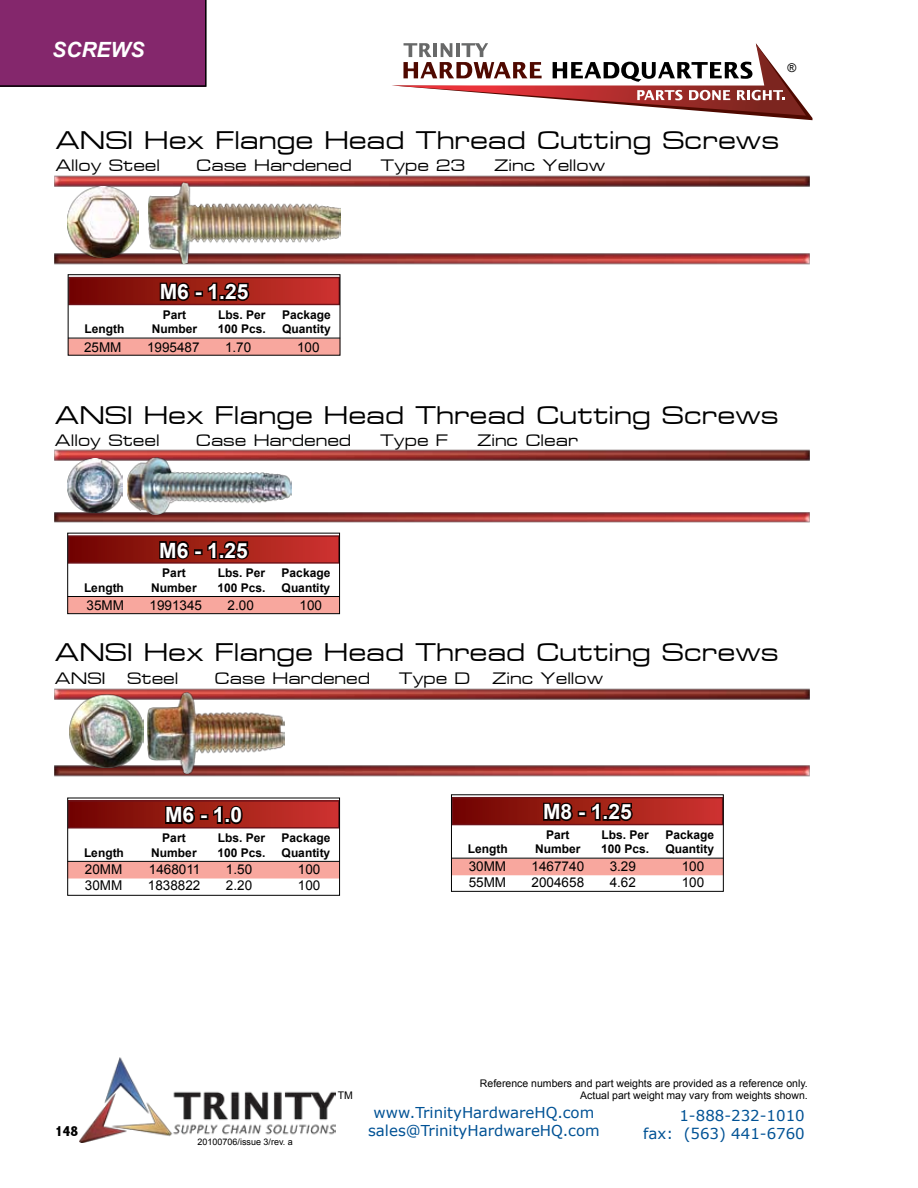
<style>
.page{position:relative;width:918px;height:1188px;background:#fff}
.page>*{position:absolute;margin:0;border:0;box-sizing:border-box;transform-origin:0 0}
.t1{font:30px "Metrostyle Extended";color:#000}
.t2{font:700 21px "Arial";color:#fff}
.t3{font:italic 700 21px "Arial";color:#fff}
.t4{font:19.5px "Metrostyle Extended";color:#000}
.t5{font:15px/18px "Verdana";color:#005295;text-align:center}
.t6{font:800 condensed 15px "Abadi";color:#000}
.t7{font:13.5px "Arial";color:#000}
.t8{font:700 12px "Arial";color:#000}
.t9{font:12px "Arial";color:#000}
.t10{font:10.5px/12.6px "Arial";color:#000;text-align:right}
.t11{font:9px "Arial";color:#000}
</style>
<div class="page">
<div style="left:0;top:0;width:207px;height:87px;background:#84276c"></div>
<svg style="left:392px;top:43px;width:421px;height:77px"></svg>
<img style="left:54px;top:253px;width:756px;height:12px">
<img style="left:55px;top:176px;width:755px;height:11px">
<div style="left:68px;top:339px;width:272px;height:16px;background:#f8a79e"></div>
<hr style="left:68px;top:338px;width:272px;height:1px;background:#000">
<svg style="left:70px;top:279px;width:268px;height:24px;background:#9e1c17"></svg>
<div style="left:68px;top:277px;width:272px;height:28px;border:1px solid #6e1319"></div>
<svg style="left:158px;top:263px;width:34px;height:43px"></svg>
<div style="left:194px;top:291px;width:9px;height:6px;border:3px solid #0d0000"></div>
<svg style="left:206px;top:280px;width:46px;height:23px"></svg>
<img style="left:54px;top:512px;width:756px;height:11px">
<img style="left:54px;top:449px;width:756px;height:12px">
<div style="left:67px;top:597px;width:273px;height:17px;background:#f8a79e"></div>
<hr style="left:67px;top:596px;width:273px;height:1px;background:#000">
<svg style="left:70px;top:537px;width:267px;height:25px;background:#9e1d17"></svg>
<div style="left:68px;top:535px;width:271px;height:29px;border:1px solid #6e1319"></div>
<svg style="left:158px;top:522px;width:33px;height:42px"></svg>
<div style="left:194px;top:549px;width:9px;height:6px;border:3px solid #0d0000"></div>
<svg style="left:206px;top:539px;width:45px;height:22px"></svg>
<img style="left:149px;top:183px;width:192px;height:80px">
<img style="left:68px;top:187px;width:70px;height:70px">
<img style="left:127px;top:457px;width:165px;height:58px">
<img style="left:68px;top:458px;width:54px;height:54px">
<img style="left:54px;top:765px;width:756px;height:12px">
<img style="left:54px;top:688px;width:756px;height:12px">
<img style="left:69px;top:693px;width:74px;height:74px">
<img style="left:148px;top:692px;width:137px;height:81px">
<div style="left:68px;top:862px;width:272px;height:17px;background:#f8a79e;border:2px solid #f8a79e"></div>
<hr style="left:68px;top:861px;width:272px;height:1px;background:#000">
<svg style="left:70px;top:802px;width:267px;height:24px;background:#9e1d17"></svg>
<div style="left:68px;top:800px;width:271px;height:28px;border:1px solid #6e1319"></div>
<svg style="left:164px;top:797px;width:33px;height:32px"></svg>
<div style="left:200px;top:814px;width:8px;height:6px;border:3px solid #0d0000"></div>
<svg style="left:212px;top:804px;width:33px;height:22px"></svg>
<div style="left:451px;top:859px;width:273px;height:16px;background:#f8a79e"></div>
<hr style="left:451px;top:858px;width:273px;height:1px;background:#000">
<svg style="left:454px;top:799px;width:267px;height:24px;background:#9e1c17"></svg>
<div style="left:452px;top:797px;width:271px;height:28px;border:1px solid #6e1319"></div>
<svg style="left:542px;top:794px;width:33px;height:32px"></svg>
<div style="left:578px;top:811px;width:8px;height:6px;border:3px solid #0d0000"></div>
<svg style="left:590px;top:800px;width:45px;height:23px"></svg>
<div style="left:68px;top:274px;width:272px;height:81px;border:1px solid #000"></div>
<div style="left:451px;top:795px;width:273px;height:97px;border:1px solid #000"></div>
<div style="left:67px;top:533px;width:273px;height:81px;border:1px solid #000"></div>
<div style="left:68px;top:798px;width:272px;height:98px;border:1px solid #000"></div>
<img style="left:80px;top:1057px;width:256px;height:85px">
<h2 class="t3" style="left:52px;top:36px;width:94px">SCREWS</h2>
<p class="t9" style="left:788px;top:59px;width:10px">®</p>
<h1 class="t1" style="left:55px;top:124px;width:725px">ANSI Hex Flange Head Thread Cutting Screws</h1>
<h3 class="t4" style="left:55px;top:155px;width:106px">Alloy Steel</h3>
<h3 class="t4" style="left:196px;top:155px;width:157px">Case Hardened</h3>
<h3 class="t4" style="left:381px;top:155px;width:86px">Type 23</h3>
<h3 class="t4" style="left:494px;top:155px;width:113px">Zinc Yellow</h3>
<h2 class="t2" style="left:160px;top:278px;width:90px">M6 - 1.25</h2>
<p class="t8" style="left:163px;top:307px;width:25px">Part</p>
<p class="t8" style="left:218px;top:307px;width:49px">Lbs. Per</p>
<p class="t8" style="left:282px;top:307px;width:50px">Package</p>
<p class="t8" style="left:84px;top:321px;width:41px">Length</p>
<p class="t8" style="left:152px;top:321px;width:47px">Number</p>
<p class="t8" style="left:218px;top:321px;width:50px">100 Pcs.</p>
<p class="t8" style="left:282px;top:321px;width:50px">Quantity</p>
<p class="t7" style="left:84px;top:338px;width:39px">25MM</p>
<p class="t7" style="left:147px;top:338px;width:54px">1995487</p>
<p class="t7" style="left:225px;top:338px;width:28px">1.70</p>
<p class="t7" style="left:297px;top:338px;width:24px">100</p>
<h1 class="t1" style="left:55px;top:399px;width:725px">ANSI Hex Flange Head Thread Cutting Screws</h1>
<h3 class="t4" style="left:55px;top:430px;width:106px">Alloy Steel</h3>
<h3 class="t4" style="left:196px;top:430px;width:157px">Case Hardened</h3>
<h3 class="t4" style="left:380px;top:430px;width:69px">Type F</h3>
<h3 class="t4" style="left:477px;top:430px;width:103px">Zinc Clear</h3>
<h2 class="t2" style="left:159px;top:536px;width:90px">M6 - 1.25</h2>
<p class="t8" style="left:162px;top:565px;width:25px">Part</p>
<p class="t8" style="left:218px;top:565px;width:49px">Lbs. Per</p>
<p class="t8" style="left:282px;top:565px;width:50px">Package</p>
<p class="t8" style="left:84px;top:580px;width:41px">Length</p>
<p class="t8" style="left:151px;top:580px;width:47px">Number</p>
<p class="t8" style="left:217px;top:580px;width:50px">100 Pcs.</p>
<p class="t8" style="left:282px;top:580px;width:50px">Quantity</p>
<p class="t7" style="left:87px;top:596px;width:39px">35MM</p>
<p class="t7" style="left:150px;top:596px;width:54px">1991345</p>
<p class="t7" style="left:228px;top:596px;width:28px">2.00</p>
<p class="t7" style="left:300px;top:596px;width:24px">100</p>
<h1 class="t1" style="left:55px;top:637px;width:725px">ANSI Hex Flange Head Thread Cutting Screws</h1>
<h3 class="t4" style="left:55px;top:668px;width:125px">ANSI Steel</h3>
<h3 class="t4" style="left:215px;top:668px;width:157px">Case Hardened</h3>
<h3 class="t4" style="left:399px;top:668px;width:206px">Type D Zinc Yellow</h3>
<h2 class="t2" style="left:165px;top:801px;width:79px">M6 - 1.0</h2>
<h2 class="t2" style="left:543px;top:798px;width:90px">M8 - 1.25</h2>
<p class="t8" style="left:162px;top:830px;width:25px">Part</p>
<p class="t8" style="left:218px;top:830px;width:49px">Lbs. Per</p>
<p class="t8" style="left:282px;top:830px;width:50px">Package</p>
<p class="t8" style="left:84px;top:844px;width:41px">Length</p>
<p class="t8" style="left:151px;top:844px;width:47px">Number</p>
<p class="t8" style="left:217px;top:844px;width:50px">100 Pcs.</p>
<p class="t8" style="left:282px;top:844px;width:50px">Quantity</p>
<p class="t8" style="left:546px;top:827px;width:25px">Part</p>
<p class="t8" style="left:602px;top:827px;width:49px">Lbs. Per</p>
<p class="t8" style="left:665px;top:827px;width:50px">Package</p>
<p class="t8" style="left:468px;top:841px;width:41px">Length</p>
<p class="t8" style="left:535px;top:841px;width:47px">Number</p>
<p class="t8" style="left:601px;top:841px;width:50px">100 Pcs.</p>
<p class="t8" style="left:665px;top:841px;width:50px">Quantity</p>
<p class="t7" style="left:85px;top:861px;width:39px">20MM</p>
<p class="t7" style="left:149px;top:861px;width:53px">1468011</p>
<p class="t7" style="left:226px;top:861px;width:28px">1.50</p>
<p class="t7" style="left:298px;top:861px;width:24px">100</p>
<p class="t7" style="left:85px;top:877px;width:39px">30MM</p>
<p class="t7" style="left:148px;top:877px;width:54px">1838822</p>
<p class="t7" style="left:226px;top:877px;width:28px">2.20</p>
<p class="t7" style="left:298px;top:877px;width:24px">100</p>
<p class="t7" style="left:469px;top:857px;width:39px">30MM</p>
<p class="t7" style="left:532px;top:857px;width:54px">1467740</p>
<p class="t7" style="left:610px;top:857px;width:28px">3.29</p>
<p class="t7" style="left:682px;top:857px;width:24px">100</p>
<p class="t7" style="left:469px;top:874px;width:39px">55MM</p>
<p class="t7" style="left:532px;top:874px;width:54px">2004658</p>
<p class="t7" style="left:610px;top:874px;width:28px">4.62</p>
<p class="t7" style="left:682px;top:874px;width:24px">100</p>
<p class="t6" style="left:55px;top:1123px;width:24px">148</p>
<p class="t11" style="left:198px;top:1136px;width:97px">20100706/issue 3/rev. a</p>
<p class="t10" style="left:338px;top:1089px;width:17px">TM</p>
<p class="t10" style="left:480px;top:1077px;width:329px">Reference numbers and part weights are provided as a reference only.<br>Actual part weight may vary from weights shown.</p>
<p class="t5" style="left:368px;top:1104px;width:233px">www.TrinityHardwareHQ.com sales@TrinityHardwareHQ.com</p>
<p class="t5" style="left:643px;top:1107px;width:163px;text-align:right">1-888-232-1010<br>fax: (563) 441-6760</p>
</div>
